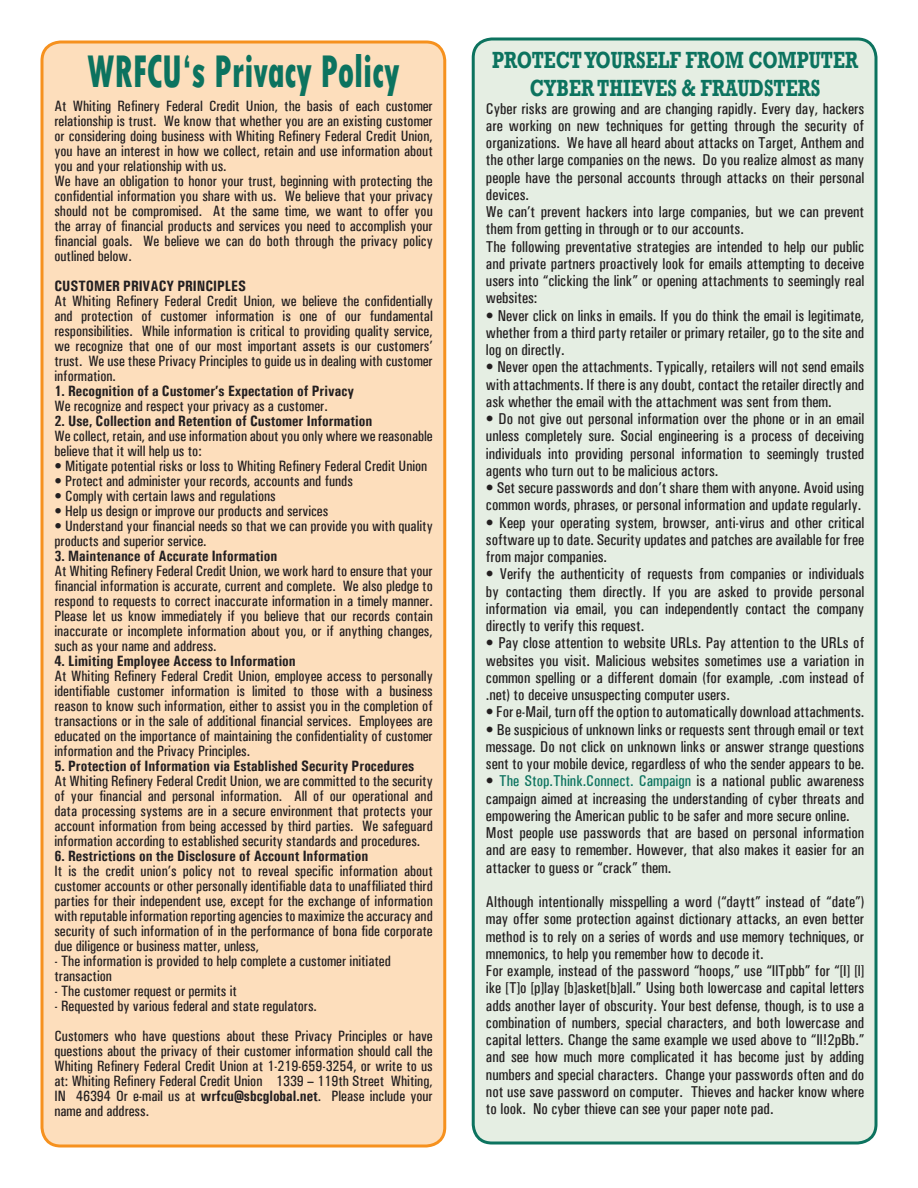
<style>
.page{position:relative;width:918px;height:1188px;background:#fff}
.page>*{position:absolute;margin:0;border:0;box-sizing:border-box;transform-origin:0 0}
.t1{font:800 condensed 48px "Tw Cen";color:#0c735f;scale:.74 1}
.t2{font:700 24px/28.8px "Rockwell";color:#0c735f;text-align:center;scale:.75 1}
.t3{font:500 condensed 15.75px/17.2px "Univers";color:#231f20;text-align:justify}
.t4{font:500 condensed 15px/15px "Univers";color:#231f20;text-align:justify}
.t5{font:700 condensed 15px "Univers";color:#231f20}
.s1{font-weight:700}
.s2{color:#0c735f}
</style>
<div class="page">
<div style="left:42px;top:42px;width:403px;height:1104px;background:#fddebc;border-radius:19px"></div>
<div style="left:40px;top:40px;width:406px;height:1108px;border:3px solid #f6911e;border-radius:19px"></div>
<div style="left:473px;top:39px;width:403px;height:1104px;background:#e5eee3;border-radius:19px"></div>
<div style="left:472px;top:38px;width:406px;height:1106px;border:3px solid #0c735f;border-radius:19px"></div>
<p class="t1" style="left:88px;top:43px;width:423px">WRFCU‘s Privacy Policy</p>
<p class="t4" style="left:54px;top:98px;width:380px">At Whiting Refinery Federal Credit Union, the basis of each customer relationship is trust. We know that whether you are an existing customer or considering doing business with Whiting Refinery Federal Credit Union, you have an interest in how we collect, retain and use information about you and your relationship with us.</p>
<p class="t4" style="left:54px;top:173px;width:380px">We have an obligation to honor your trust, beginning with protecting the confidential information you share with us. We believe that your privacy should not be compromised. At the same time, we want to offer you the array of financial products and services you need to accomplish your financial goals. We believe we can do both through the privacy policy outlined below.</p>
<p class="t5" style="left:54px;top:277px;width:193px">CUSTOMER PRIVACY PRINCIPLES</p>
<p class="t4" style="left:54px;top:293px;width:380px">At Whiting Refinery Federal Credit Union, we believe the confidentially and protection of customer information is one of our fundamental responsibilities. While information is critical to providing quality service, we recognize that one of our most important assets is our customers’ trust. We use these Privacy Principles to guide us in dealing with customer information.</p>
<p class="t5" style="left:54px;top:382px;width:301px">1. Recognition of a Customer’s Expectation of Privacy</p>
<p class="t4" style="left:54px;top:398px;width:275px">We recognize and respect your privacy as a customer.</p>
<p class="t5" style="left:54px;top:412px;width:319px">2. Use, Collection and Retention of Customer Information</p>
<p class="t4" style="left:54px;top:428px;width:380px">We collect, retain, and use information about you only where we reasonable believe that it will help us to:</p>
<p class="t4" style="left:54px;top:458px;width:374px">• Mitigate potential risks or loss to Whiting Refinery Federal Credit Union</p>
<p class="t4" style="left:54px;top:473px;width:300px">• Protect and administer your records, accounts and funds</p>
<p class="t4" style="left:54px;top:488px;width:223px">• Comply with certain laws and regulations</p>
<p class="t4" style="left:54px;top:503px;width:275px">• Help us design or improve our products and services</p>
<p class="t4" style="left:54px;top:518px;width:380px">• Understand your financial needs so that we can provide you with quality products and superior service.</p>
<p class="t5" style="left:54px;top:547px;width:224px">3. Maintenance of Accurate Information</p>
<p class="t4" style="left:54px;top:563px;width:380px">At Whiting Refinery Federal Credit Union, we work hard to ensure that your financial information is accurate, current and complete. We also pledge to respond to requests to correct inaccurate information in a timely manner.<br>Please let us know immediately if you believe that our records contain inaccurate or incomplete information about you, or if anything changes, such as your name and address.</p>
<p class="t5" style="left:54px;top:652px;width:243px">4. Limiting Employee Access to Information</p>
<p class="t4" style="left:54px;top:668px;width:380px">At Whiting Refinery Federal Credit Union, employee access to personally identifiable customer information is limited to those with a business reason to know such information, either to assist you in the completion of transactions or in the sale of additional financial services. Employees are educated on the importance of maintaining the confidentiality of customer information and the Privacy Principles.</p>
<p class="t5" style="left:54px;top:757px;width:361px">5. Protection of Information via Established Security Procedures</p>
<p class="t4" style="left:54px;top:773px;width:380px">At Whiting Refinery Federal Credit Union, we are committed to the security of your financial and personal information. All of our operational and data processing systems are in a secure environment that protects your account information from being accessed by third parties. We safeguard information according to established security standards and procedures.</p>
<p class="t5" style="left:54px;top:847px;width:315px">6. Restrictions on the Disclosure of Account Information</p>
<p class="t4" style="left:54px;top:863px;width:380px">It is the credit union’s policy not to reveal specific information about customer accounts or other personally identifiable data to unaffiliated third parties for their independent use, except for the exchange of information with reputable information reporting agencies to maximize the accuracy and security of such information of in the performance of bona fide corporate due diligence or business matter, unless,</p>
<p class="t4" style="left:54px;top:953px;width:338px">- The information is provided to help complete a customer initiated transaction</p>
<p class="t4" style="left:54px;top:983px;width:184px">- The customer request or permits it</p>
<p class="t4" style="left:54px;top:998px;width:264px">- Requested by various federal and state regulators.</p>
<p class="t4" style="left:54px;top:1028px;width:380px">Customers who have questions about these Privacy Principles or have questions about the privacy of their customer information should call the Whiting Refinery Federal Credit Union at 1-219-659-3254, or write to us at: Whiting Refinery Federal Credit Union 1339 – 119th Street Whiting, IN 46394 Or e-mail us at <span class="s1">wrfcu@sbcglobal.net</span>. Please include your name and address.</p>
<p class="t2" style="left:492px;top:45px;width:490px">PROTECT YOURSELF FROM COMPUTER<br>CYBER THIEVES &amp; FRAUDSTERS</p>
<p class="t3" style="left:486px;top:100px;width:380px">Cyber risks are growing and are changing rapidly. Every day, hackers are working on new techniques for getting through the security of organizations. We have all heard about attacks on Target, Anthem and the other large companies on the news. Do you realize almost as many people have the personal accounts through attacks on their personal devices.</p>
<p class="t3" style="left:486px;top:203px;width:380px">We can’t prevent hackers into large companies, but we can prevent them from getting in through or to our accounts.</p>
<p class="t3" style="left:486px;top:238px;width:380px">The following preventative strategies are intended to help our public and private partners proactively look for emails attempting to deceive users into “clicking the link” or opening attachments to seemingly real websites:</p>
<p class="t3" style="left:486px;top:307px;width:380px">• Never click on links in emails. If you do think the email is legitimate, whether from a third party retailer or primary retailer, go to the site and log on directly.</p>
<p class="t3" style="left:486px;top:358px;width:380px">• Never open the attachments. Typically, retailers will not send emails with attachments. If there is any doubt, contact the retailer directly and ask whether the email with the attachment was sent from them.</p>
<p class="t3" style="left:486px;top:410px;width:380px">• Do not give out personal information over the phone or in an email unless completely sure. Social engineering is a process of deceiving individuals into providing personal information to seemingly trusted agents who turn out to be malicious actors.</p>
<p class="t3" style="left:486px;top:479px;width:380px">• Set secure passwords and don’t share them with anyone. Avoid using common words, phrases, or personal information and update regularly.</p>
<p class="t3" style="left:486px;top:514px;width:380px">• Keep your operating system, browser, anti-virus and other critical software up to date. Security updates and patches are available for free from major companies.</p>
<p class="t3" style="left:486px;top:565px;width:380px">• Verify the authenticity of requests from companies or individuals by contacting them directly. If you are asked to provide personal information via email, you can independently contact the company directly to verify this request.</p>
<p class="t3" style="left:486px;top:634px;width:380px">• Pay close attention to website URLs. Pay attention to the URLs of websites you visit. Malicious websites sometimes use a variation in common spelling or a different domain (for example, .com instead of .net) to deceive unsuspecting computer users.</p>
<p class="t3" style="left:486px;top:703px;width:380px">• For e-Mail, turn off the option to automatically download attachments.</p>
<p class="t3" style="left:486px;top:721px;width:380px">• Be suspicious of unknown links or requests sent through email or text message. Do not click on unknown links or answer strange questions sent to your mobile device, regardless of who the sender appears to be.</p>
<p class="t3" style="left:486px;top:772px;width:380px">• <span class="s2">The Stop.Think.Connect. Campaign</span> is a national public awareness campaign aimed at increasing the understanding of cyber threats and empowering the American public to be safer and more secure online.</p>
<p class="t3" style="left:486px;top:824px;width:380px">Most people use passwords that are based on personal information and are easy to remember. However, that also makes it easier for an attacker to guess or “crack” them.</p>
<p class="t3" style="left:486px;top:893px;width:380px">Although intentionally misspelling a word (“daytt” instead of “date”) may offer some protection against dictionary attacks, an even better method is to rely on a series of words and use memory techniques, or mnemonics, to help you remember how to decode it.</p>
<p class="t3" style="left:486px;top:962px;width:380px">For example, instead of the password “hoops,” use “IlTpbb” for “[I] [l] ike [T]o [p]lay [b]asket[b]all.” Using both lowercase and capital letters adds another layer of obscurity. Your best defense, though, is to use a combination of numbers, special characters, and both lowercase and capital letters. Change the same example we used above to “Il!2pBb.” and see how much more complicated it has become just by adding numbers and special characters. Change your passwords often and do not use save password on computer. Thieves and hacker know where to look. No cyber thieve can see your paper note pad.</p>
</div>
